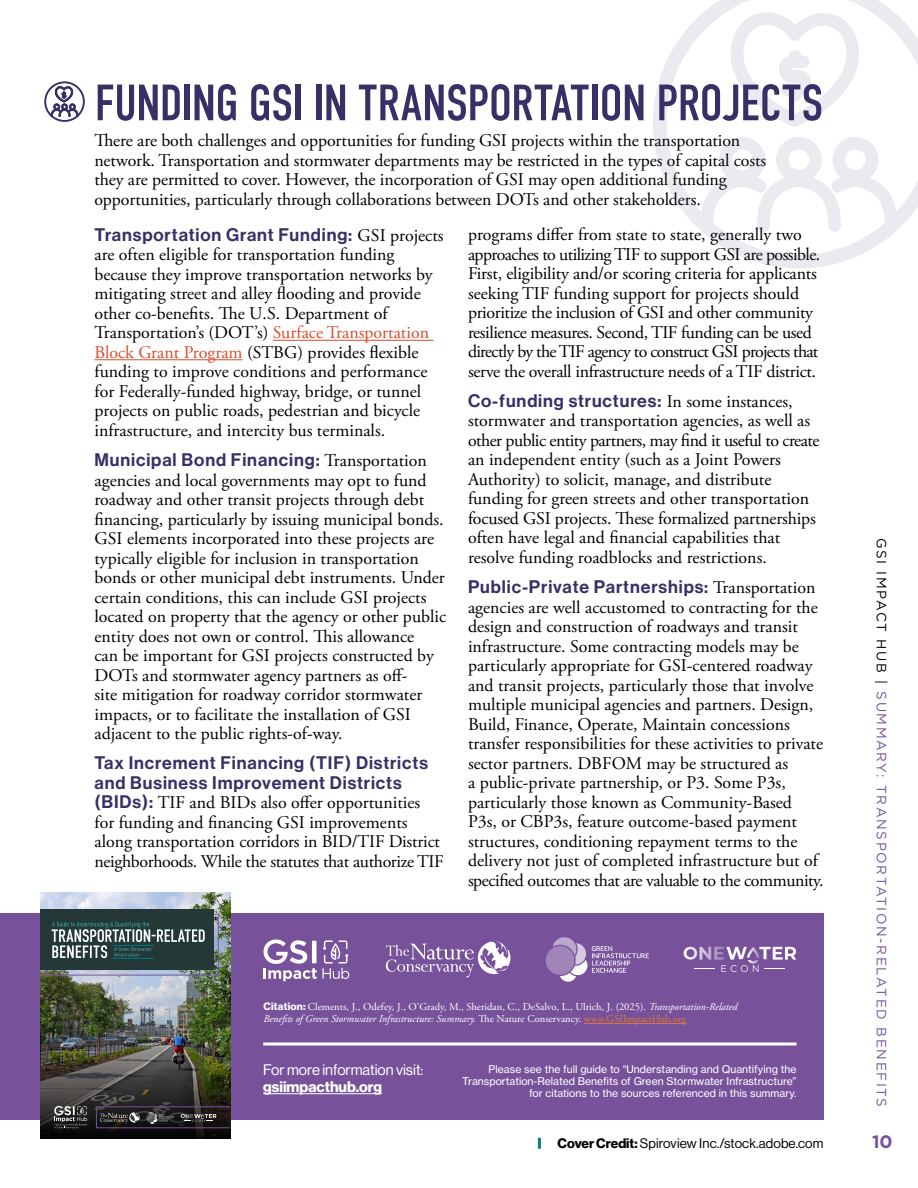
<style>
.page{position:relative;width:918px;height:1188px;background:#fff}
.page>*{position:absolute;margin:0;border:0;box-sizing:border-box;transform-origin:0 0}
.t1{font:51px "DIN Condensed";letter-spacing:-.02em;color:#373067}
.t2{font:700 18px "Gotham";color:#77529b}
.t3{font:17.85px/19.5px "Adobe Garamond Pro";color:#000}
.t4{font:17.85px/19.5px "Adobe Garamond Pro";letter-spacing:-.02em;color:#000}
.t5{font:17.85px/19.5px "N Haas Grotesk DS Pro 65 Md";letter-spacing:.05em;color:#373067}
.t6{font:15px "N Haas Grotesk DS Pro 55 Rg";color:#fff}
.t7{font:15px "N Haas Grotesk DS Pro 75 Bd";color:#fff}
.t8{font:13.5px "Gotham";letter-spacing:.12em;color:#77529b}
.t9{font:13.5px "N Haas Grotesk DS Pro 55 Rg";letter-spacing:.01em;color:#000}
.t10{font:10.5px/12.6px "Adobe Garamond Pro";color:#fff}
.t11{font:10.5px/12px "N Haas Grotesk TX Pro 55 Rg";color:#fff;text-align:right}
.s1{font-family:"Adobe Garamond Pro";color:#000}
.s2{color:#d94c2b}
.s3{font-family:"N Haas Grotesk DS Pro 65 Md";color:#373067}
.s4{font-family:"N Haas Grotesk DS Pro 75 Bd"}
.s5{font-style:italic}
.s6{color:#e3773a}
.s7{color:#000}
</style>
<div class="page">
<hr style="left:273px;top:340px;width:161px;height:1px;background:#d94c2b">
<hr style="left:94px;top:359px;width:149px;height:1px;background:#d94c2b">
<div style="left:0;top:913px;width:824px;height:206px;background:#77529b"></div>
<hr style="left:263px;top:1093px;width:119px;height:1px;background:#fff">
<hr style="left:263px;top:1042px;width:533px;height:3px;background:#fff">
<svg style="left:386px;top:941px;width:125px;height:36px"></svg>
<svg style="left:538px;top:1138px;width:3px;height:11px"></svg>
<svg style="left:263px;top:940px;width:86px;height:41px"></svg>
<hr style="left:312px;top:941px;width:4px;height:22px;background:#fff">
<svg style="left:545px;top:937px;width:104px;height:45px"></svg>
<svg style="left:684px;top:947px;width:112px;height:25px"></svg>
<div style="left:44px;top:81px;width:41px;height:41px;border:2px solid #373067;border-radius:50%"></div>
<svg style="left:51px;top:86px;width:28px;height:31px"></svg>
<svg style="left:653px;top:0;width:265px;height:269px"></svg>
<svg style="left:699px;top:9px;width:200px;height:225px"></svg>
<hr style="left:584px;top:1023px;width:102px;height:1px;background:#e3773a">
<img style="left:40px;top:892px;width:190px;height:81px">
<img style="left:40px;top:973px;width:190px;height:166px">
<svg style="left:100px;top:1112px;width:40px;height:12px"></svg>
<div style="left:45px;top:914px;width:174px;height:62px;border:1px solid #77529b"></div>
<div style="left:40px;top:909px;width:173px;height:61px;background:#243838"></div>
<div style="left:96px;top:1106px;width:135px;height:22px;border:1px solid #77529b"></div>
<svg style="left:54px;top:1106px;width:33px;height:22px"></svg>
<svg style="left:146px;top:1112px;width:28px;height:12px"></svg>
<svg style="left:181px;top:1114px;width:35px;height:8px"></svg>
<svg style="left:52px;top:922px;width:153px;height:36px"></svg>
<hr style="left:113px;top:945px;width:41px;height:1px;background:#007c82">
<hr style="left:113px;top:958px;width:41px;height:1px;background:#007c82">
<h1 class="t1" style="left:95px;top:74px;width:730px">FUNDING GSI IN TRANSPORTATION PROJECTS</h1>
<p class="t3" style="left:94px;top:132px;width:673px">There are both challenges and opportunities for funding GSI projects within the transportation network. Transportation and stormwater departments may be restricted in the types of capital costs they are permitted to cover. However, the incorporation of GSI may open additional funding opportunities, particularly through collaborations between DOTs and other stakeholders.</p>
<p class="t5" style="left:94px;top:225px;width:351px">Transportation Grant Funding: <span class="s1">GSI projects</span></p>
<p class="t3" style="left:94px;top:246px;width:340px">are often eligible for transportation funding because they improve transportation networks by mitigating street and alley flooding and provide other co-benefits. The U.S. Department of Transportation’s (DOT’s) <span class="s2">Surface Transportation Block Grant Program</span> (STBG) provides flexible funding to improve conditions and performance for Federally-funded highway, bridge, or tunnel projects on public roads, pedestrian and bicycle infrastructure, and intercity bus terminals.</p>
<p class="t5" style="left:94px;top:450px;width:334px">Municipal Bond Financing: <span class="s1">Transportation</span></p>
<p class="t3" style="left:94px;top:471px;width:353px">agencies and local governments may opt to fund roadway and other transit projects through debt financing, particularly by issuing municipal bonds.<br>GSI elements incorporated into these projects are typically eligible for inclusion in transportation bonds or other municipal debt instruments. Under certain conditions, this can include GSI projects located on property that the agency or other public entity does not own or control. This allowance<br>can be important for GSI projects constructed by DOTs and stormwater agency partners as off-<br>site mitigation for roadway corridor stormwater impacts, or to facilitate the installation of GSI adjacent to the public rights-of-way.</p>
<p class="t5" style="left:94px;top:754px;width:335px">Tax Increment Financing (TIF) Districts and Business Improvement Districts</p>
<p class="t3" style="left:94px;top:794px;width:351px"><span class="s3">(BIDs):</span> TIF and BIDs also offer opportunities for funding and financing GSI improvements along transportation corridors in BID/TIF District neighborhoods. While the statutes that authorize TIF</p>
<p class="t4" style="left:468px;top:225px;width:354px">programs differ from state to state, generally two approaches to utilizing TIF to support GSI are possible.<br>First, eligibility and/or scoring criteria for applicants seeking TIF funding support for projects should prioritize the inclusion of GSI and other community resilience measures. Second, TIF funding can be used directly by the TIF agency to construct GSI projects that serve the overall infrastructure needs of a TIF district.</p>
<p class="t5" style="left:468px;top:391px;width:326px">Co-funding structures: <span class="s1">In some instances,</span></p>
<p class="t3" style="left:468px;top:412px;width:353px">stormwater and transportation agencies, as well as other public entity partners, may find it useful to create an independent entity (such as a Joint Powers Authority) to solicit, manage, and distribute funding for green streets and other transportation focused GSI projects. These formalized partnerships often have legal and financial capabilities that resolve funding roadblocks and restrictions.</p>
<p class="t5" style="left:468px;top:578px;width:349px">Public-Private Partnerships: <span class="s1">Transportation</span></p>
<p class="t3" style="left:468px;top:598px;width:357px">agencies are well accustomed to contracting for the design and construction of roadways and transit infrastructure. Some contracting models may be particularly appropriate for GSI-centered roadway and transit projects, particularly those that involve multiple municipal agencies and partners. Design, Build, Finance, Operate, Maintain concessions transfer responsibilities for these activities to private sector partners. DBFOM may be structured as<br>a public-private partnership, or P3. Some P3s, particularly those known as Community-Based P3s, or CBP3s, feature outcome-based payment structures, conditioning repayment terms to the delivery not just of completed infrastructure but of specified outcomes that are valuable to the community.</p>
<p class="t10" style="left:263px;top:1001px;width:476px"><span class="s4">Citation:</span> Clements, J., Odefey, J., O’Grady, M., Sheridan, C., DeSalvo, L., Ulrich, J. (2025). <span class="s5">Transportation-Related<br>Benefits of Green Stormwater Infrastructure: Summary.</span> The Nature Conservancy. <span class="s6">www.GSIImpactHub.org</span></p>
<p class="t6" style="left:263px;top:1061px;width:162px">For more information visit:</p>
<p class="t7" style="left:263px;top:1078px;width:120px">gsiimpacthub.org</p>
<p class="t11" style="left:462px;top:1063px;width:336px">Please see the full guide to “Understanding and Quantifying the<br>Transportation-Related Benefits of Green Stormwater Infrastructure” for citations to the sources referenced in this summary.</p>
<p class="t9" style="left:558px;top:1136px;width:268px"><span class="s4">Cover Credit:</span> Spiroview Inc./stock.adobe.com</p>
<p class="t8" style="left:890px;top:538px;width:571px;rotate:90deg"><span class="s7">GSI IMPACT HUB |</span> SUMMARY: TRANSPORTATION-RELATED BENEFITS</p>
<p class="t2" style="left:872px;top:1130px;width:22px">10</p>
</div>
